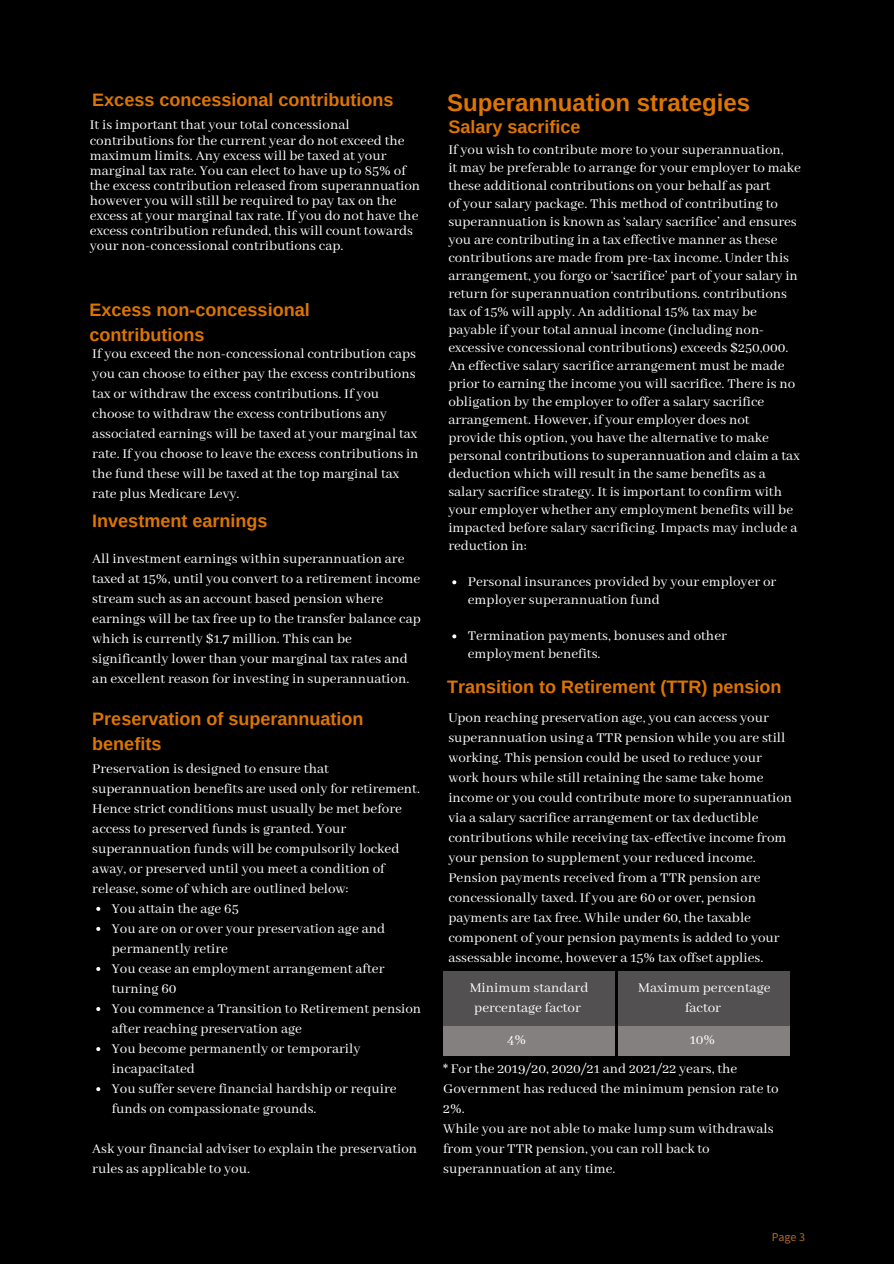
<style>
.page{position:relative;width:894px;height:1264px;background:#fff}
.page>*{position:absolute;margin:0;border:0;box-sizing:border-box;transform-origin:0 0}
.t1{font:700 24px "Arimo";color:#dd7500}
.t2{font:700 18px/24.8px "Arimo";color:#dd7500}
.t3{font:15px/20px "Abhaya Libre";color:#fff}
.t4{font:12px "Source Sans Pro";color:#af6c28}
</style>
<div class="page">
<div style="left:0;top:0;width:893px;height:1263px;background:#000"></div>
<svg style="left:96px;top:906px;width:4px;height:4px"></svg>
<svg style="left:96px;top:926px;width:4px;height:4px"></svg>
<svg style="left:96px;top:967px;width:4px;height:3px"></svg>
<svg style="left:96px;top:1007px;width:4px;height:4px"></svg>
<svg style="left:96px;top:1047px;width:4px;height:4px"></svg>
<svg style="left:96px;top:1087px;width:4px;height:4px"></svg>
<svg style="left:452px;top:580px;width:4px;height:4px"></svg>
<svg style="left:452px;top:634px;width:4px;height:4px"></svg>
<div style="left:443px;top:971px;width:171px;height:55px;background:#525050"></div>
<div style="left:618px;top:971px;width:172px;height:55px;background:#525050"></div>
<div style="left:443px;top:1026px;width:171px;height:29px;background:#848080"></div>
<div style="left:618px;top:1026px;width:172px;height:29px;background:#848080"></div>
<p class="t2" style="left:92px;top:87px;width:303px">Excess concessional contributions</p>
<p class="t3" style="left:90px;top:118px;width:332px;line-height:15px">It is important that your total concessional contributions for the current year do not exceed the maximum limits. Any excess will be taxed at your marginal tax rate. You can elect to have up to 85% of the excess contribution released from superannuation however you will still be required to pay tax on the excess at your marginal tax rate. If you do not have the excess contribution refunded, this will count towards your non-concessional contributions cap.</p>
<p class="t2" style="left:89px;top:297px;width:222px">Excess non-concessional contributions</p>
<p class="t3" style="left:92px;top:344px;width:328px">If you exceed the non-concessional contribution caps you can choose to either pay the excess contributions tax or withdraw the excess contributions. If you choose to withdraw the excess contributions any associated earnings will be taxed at your marginal tax rate. If you choose to leave the excess contributions in the fund these will be taxed at the top marginal tax rate plus Medicare Levy.</p>
<p class="t2" style="left:92px;top:508px;width:177px">Investment earnings</p>
<p class="t3" style="left:92px;top:549px;width:330px">All investment earnings within superannuation are taxed at 15%, until you convert to a retirement income stream such as an account based pension where earnings will be tax free up to the transfer balance cap which is currently $1.7 million. This can be significantly lower than your marginal tax rates and an excellent reason for investing in superannuation.</p>
<p class="t2" style="left:92px;top:706px;width:273px">Preservation of superannuation benefits</p>
<p class="t3" style="left:92px;top:759px;width:329px">Preservation is designed to ensure that superannuation benefits are used only for retirement.<br>Hence strict conditions must usually be met before access to preserved funds is granted. Your superannuation funds will be compulsorily locked away, or preserved until you meet a condition of release, some of which are outlined below:</p>
<p class="t3" style="left:112px;top:899px;width:311px">You attain the age 65<br>You are on or over your preservation age and permanently retire<br>You cease an employment arrangement after turning 60<br>You commence a Transition to Retirement pension after reaching preservation age<br>You become permanently or temporarily incapacitated<br>You suffer severe financial hardship or require funds on compassionate grounds.</p>
<p class="t3" style="left:92px;top:1139px;width:326px">Ask your financial adviser to explain the preservation rules as applicable to you.</p>
<h1 class="t1" style="left:447px;top:89px;width:304px">Superannuation strategies</h1>
<p class="t2" style="left:448px;top:115px;width:134px">Salary sacrifice</p>
<p class="t3" style="left:448px;top:141px;width:354px;line-height:18px">If you wish to contribute more to your superannuation,<br>it may be preferable to arrange for your employer to make these additional contributions on your behalf as part<br>of your salary package. This method of contributing to superannuation is known as ‘salary sacrifice’ and ensures you are contributing in a tax effective manner as these contributions are made from pre-tax income. Under this arrangement, you forgo or ‘sacrifice’ part of your salary in return for superannuation contributions. contributions tax of 15% will apply. An additional 15% tax may be payable if your total annual income (including non&shy;excessive concessional contributions) exceeds $250,000.<br>An effective salary sacrifice arrangement must be made prior to earning the income you will sacrifice. There is no obligation by the employer to offer a salary sacrifice arrangement. However, if your employer does not<br>provide this option, you have the alternative to make personal contributions to superannuation and claim a tax deduction which will result in the same benefits as a salary sacrifice strategy. It is important to confirm with your employer whether any employment benefits will be impacted before salary sacrificing. Impacts may include a reduction in:</p>
<p class="t3" style="left:467px;top:573px;width:310px;line-height:18px">Personal insurances provided by your employer or employer superannuation fund</p>
<p class="t3" style="left:467px;top:627px;width:260px;line-height:18px">Termination payments, bonuses and other employment benefits.</p>
<p class="t2" style="left:447px;top:674px;width:335px">Transition to Retirement (TTR) pension</p>
<p class="t3" style="left:448px;top:708px;width:345px">Upon reaching preservation age, you can access your superannuation using a TTR pension while you are still working. This pension could be used to reduce your work hours while still retaining the same take home income or you could contribute more to superannuation via a salary sacrifice arrangement or tax deductible contributions while receiving tax-effective income from your pension to supplement your reduced income.<br>Pension payments received from a TTR pension are concessionally taxed. If you are 60 or over, pension payments are tax free. While under 60, the taxable component of your pension payments is added to your assessable income, however a 15% tax offset applies.</p>
<p class="t3" style="left:469px;top:978px;width:120px;text-align:center">Minimum standard percentage factor</p>
<p class="t3" style="left:638px;top:978px;width:134px;text-align:center">Maximum percentage factor</p>
<p class="t3" style="left:507px;top:1030px;width:21px">4%</p>
<p class="t3" style="left:443px;top:1026px;width:295px;line-height:28.7px;text-indent:246px">10%<br>* For the 2019/20, 2020/21 and 2021/22 years, the</p>
<p class="t3" style="left:443px;top:1079px;width:337px">Government has reduced the minimum pension rate to 2%.<br>While you are not able to make lump sum withdrawals from your TTR pension, you can roll back to superannuation at any time.</p>
<p class="t4" style="left:771px;top:1229px;width:35px">Page 3</p>
</div>
